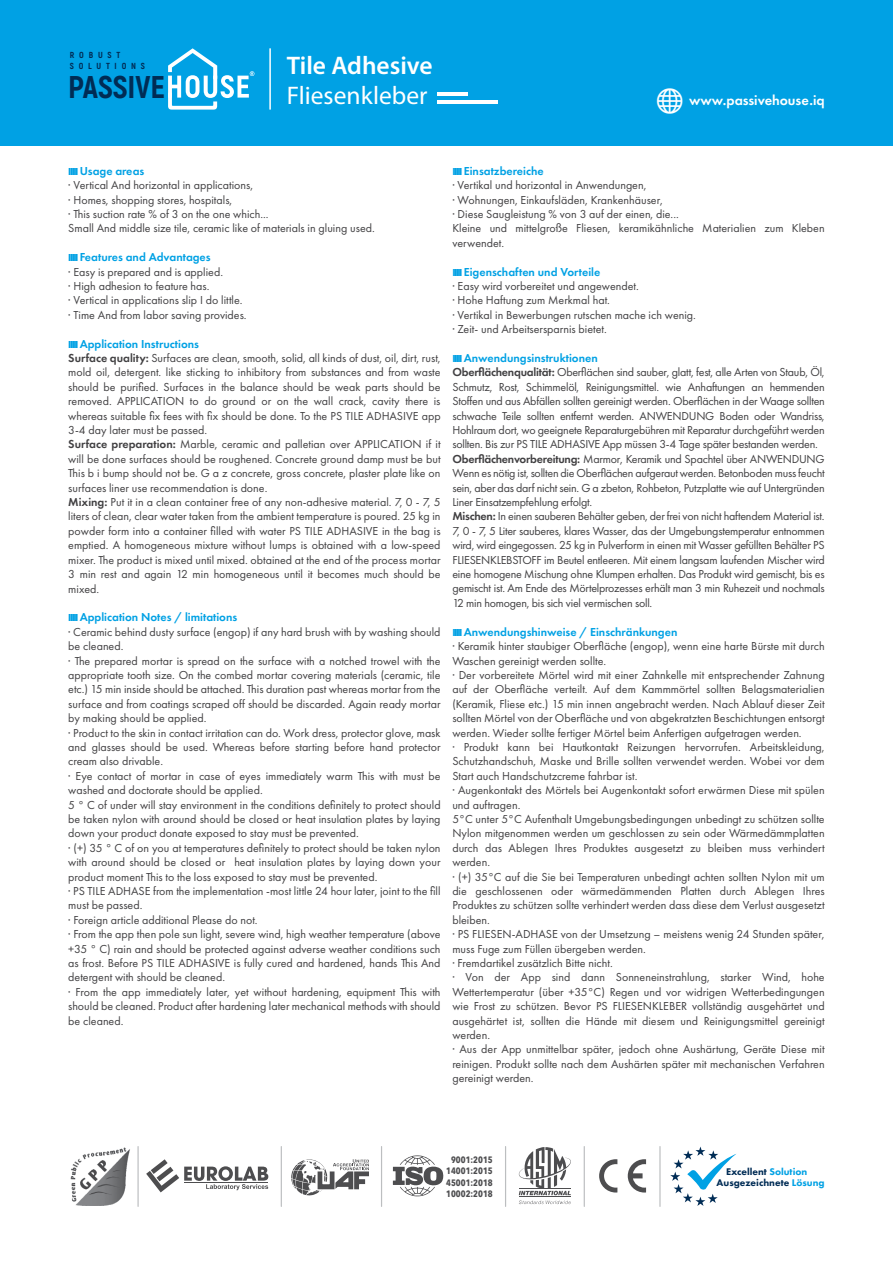
<style>
.page{position:relative;width:893px;height:1263px;background:#fff}
.page>*{position:absolute;margin:0;border:0;box-sizing:border-box;transform-origin:0 0}
.t1{font:800 31.35px "Akrobat";color:#002c55}
.t2{font:25.5px "Myriad Pro";color:#fff}
.t3{font:600 25.5px "Myriad Pro";color:#fff}
.t4{font:600 14.4px "Futura PT";color:#fff}
.t5{font:12px/14.4px "Futura PT";color:#414042}
.t6{font:12px/14.4px "Futura PT";letter-spacing:-.02em;color:#414042}
.t7{font:800 10.05px/11.1px "Futura PT";color:#002c55}
.t8{font:700 condensed 9.3px/11.1px "Avenir Next LT Pro";color:#4d4d4f;text-align:center}
.t9{font:800 8.7px/11.2px "Akrobat";letter-spacing:.55em;color:#002c55}
.s1{font-weight:700;font-size:10.5px;color:#00a1e4}
.s2{font-weight:600;color:#00a1e4}
.s3{font-weight:600}
.s4{color:#00a1e4}
</style>
<div class="page">
<div style="left:0;top:0;width:893px;height:146px;background:#00a1e4"></div>
<hr style="left:437px;top:93px;width:30px;height:3px;background:#fff">
<hr style="left:437px;top:100px;width:60px;height:3px;background:#fff">
<svg style="left:168px;top:48px;width:86px;height:62px"></svg>
<svg style="left:670px;top:1146px;width:66px;height:60px"></svg>
<img style="left:70px;top:1147px;width:60px;height:59px">
<svg style="left:518px;top:1147px;width:53px;height:57px"></svg>
<svg style="left:599px;top:1159px;width:18px;height:33px"></svg>
<svg style="left:628px;top:1159px;width:18px;height:33px"></svg>
<hr style="left:281px;top:1146px;width:1px;height:60px;background:#bcbec0">
<hr style="left:137px;top:1146px;width:2px;height:60px;background:#bcbec0">
<svg style="left:146px;top:1159px;width:122px;height:33px"></svg>
<hr style="left:381px;top:1146px;width:1px;height:60px;background:#bcbec0">
<hr style="left:505px;top:1146px;width:1px;height:60px;background:#bcbec0">
<hr style="left:659px;top:1146px;width:2px;height:60px;background:#bcbec0">
<hr style="left:584px;top:1146px;width:1px;height:60px;background:#bcbec0">
<svg style="left:291px;top:1159px;width:78px;height:36px"></svg>
<svg style="left:393px;top:1155px;width:51px;height:42px"></svg>
<hr style="left:269px;top:48px;width:2px;height:62px;background:#fff">
<p class="t9" style="left:70px;top:49px;width:77px">ROBUST<br>SOLUTIONS</p>
<h1 class="t1" style="left:68px;top:67px;width:98px">PASSIVE</h1>
<h2 class="t3" style="left:287px;top:49px;width:147px">Tile Adhesive</h2>
<h2 class="t2" style="left:287px;top:80px;width:142px">Fliesenkleber</h2>
<p class="t4" style="left:689px;top:91px;width:137px">www.passivehouse.iq</p>
<p class="t5" style="left:68px;top:164px;width:308px"><span class="s1">ІІІІІ</span> <span class="s2">Usage areas<br></span>· Vertical And horizontal in applications,<br>· Homes, shopping stores, hospitals,<br>· This suction rate % of 3 on the one which...<br>Small And middle size tile, ceramic like of materials in gluing used.</p>
<p class="t5" style="left:68px;top:250px;width:180px"><span class="s1">ІІІІІ</span> <span class="s2">Features and Advantages<br></span>· Easy is prepared and is applied.<br>· High adhesion to feature has.<br>· Vertical in applications slip I do little. · Time And from labor saving provides.</p>
<p class="t5" style="left:68px;top:336px;width:374px"><span class="s1">ІІІІІ</span> <span class="s2">Application Instructions<br></span><span class="s3">Surface quality:</span> Surfaces are clean, smooth, solid, all kinds of dust, oil, dirt, rust, mold oil, detergent. like sticking to inhibitory from substances and from waste should be purified. Surfaces in the balance should be weak parts should be removed. APPLICATION to do ground or on the wall crack, cavity there is whereas suitable fix fees with fix should be done. To the PS TILE ADHASIVE app 3-4 day later must be passed.<br><span class="s3">Surface preparation:</span> Marble, ceramic and palletian over APPLICATION if it will be done surfaces should be roughened. Concrete ground damp must be but This b i bump should not be. G a z concrete, gross concrete, plaster plate like on surfaces liner use recommendation is done.<br><span class="s3">Mixing:</span> Put it in a clean container free of any non-adhesive material. 7, 0 - 7, 5 liters of clean, clear water taken from the ambient temperature is poured. 25 kg in powder form into a container filled with water PS TILE ADHASIVE in the bag is emptied. A homogeneous mixture without lumps is obtained with a low-speed mixer. The product is mixed until mixed. obtained at the end of the process mortar 3 min rest and again 12 min homogeneous until it becomes much should be mixed.</p>
<p class="t5" style="left:68px;top:610px;width:374px"><span class="s1">ІІІІІ</span> <span class="s2">Application Notes / limitations<br></span>· Ceramic behind dusty surface (engop) if any hard brush with by washing should be cleaned.<br>· The prepared mortar is spread on the surface with a notched trowel with the appropriate tooth size. On the combed mortar covering materials (ceramic, tile etc.) 15 min inside should be attached. This duration past whereas mortar from the surface and from coatings scraped off should be discarded. Again ready mortar by making should be applied.<br>· Product to the skin in contact irritation can do. Work dress, protector glove, mask and glasses should be used. Whereas before starting before hand protector cream also drivable.<br>· Eye contact of mortar in case of eyes immediately warm This with must be washed and doctorate should be applied.<br>5 ° C of under will stay environment in the conditions definitely to protect should be taken nylon with around should be closed or heat insulation plates by laying down your product donate exposed to stay must be prevented.<br>· (+) 35 ° C of on you at temperatures definitely to protect should be taken nylon with around should be closed or heat insulation plates by laying down your product moment This to the loss exposed to stay must be prevented.<br>· PS TILE ADHASE from the implementation -most little 24 hour later, joint to the fill must be passed.<br>· Foreign article additional Please do not.<br>· From the app then pole sun light, severe wind, high weather temperature (above +35 ° C) rain and should be protected against adverse weather conditions such as frost. Before PS TILE ADHASIVE is fully cured and hardened, hands This And detergent with should be cleaned.<br>· From the app immediately later, yet without hardening, equipment This with should be cleaned. Product after hardening later mechanical methods with should be cleaned.</p>
<p class="t5" style="left:452px;top:164px;width:374px"><span class="s1">ІІІІІ</span> <span class="s2">Einsatzbereiche<br></span>· Vertikal und horizontal in Anwendungen,<br>· Wohnungen, Einkaufsläden, Krankenhäuser,<br>· Diese Saugleistung % von 3 auf der einen, die...<br>Kleine und mittelgroße Fliesen, keramikähnliche Materialien zum Kleben verwendet.</p>
<p class="t5" style="left:452px;top:264px;width:245px"><span class="s1">ІІІІІ</span> <span class="s2">Eigenschaften und Vorteile<br></span>· Easy wird vorbereitet und angewendet.<br>· Hohe Haftung zum Merkmal hat.<br>· Vertikal in Bewerbungen rutschen mache ich wenig. · Zeit- und Arbeitsersparnis bietet.</p>
<p class="t6" style="left:452px;top:351px;width:374px"><span class="s1">ІІІІІ</span> <span class="s2">Anwendungsinstruktionen<br></span><span class="s3">Oberflächenqualität:</span> Oberflächen sind sauber, glatt, fest, alle Arten von Staub, Öl, Schmutz, Rost, Schimmelöl, Reinigungsmittel. wie Anhaftungen an hemmenden Stoffen und aus Abfällen sollten gereinigt werden. Oberflächen in der Waage sollten schwache Teile sollten entfernt werden. ANWENDUNG Boden oder Wandriss, Hohlraum dort, wo geeignete Reparaturgebühren mit Reparatur durchgeführt werden sollten. Bis zur PS TILE ADHASIVE App müssen 3-4 Tage später bestanden werden.<br><span class="s3">Oberflächenvorbereitung:</span> Marmor, Keramik und Spachtel über ANWENDUNG Wenn es nötig ist, sollten die Oberflächen aufgeraut werden. Betonboden muss feucht sein, aber das darf nicht sein. G a zbeton, Rohbeton, Putzplatte wie auf Untergründen Liner Einsatzempfehlung erfolgt.<br><span class="s3">Mischen:</span> In einen sauberen Behälter geben, der frei von nicht haftendem Material ist.<br>7, 0 - 7, 5 Liter sauberes, klares Wasser, das der Umgebungstemperatur entnommen wird, wird eingegossen. 25 kg in Pulverform in einen mit Wasser gefüllten Behälter PS FLIESENKLEBSTOFF im Beutel entleeren. Mit einem langsam laufenden Mischer wird eine homogene Mischung ohne Klumpen erhalten. Das Produkt wird gemischt, bis es gemischt ist. Am Ende des Mörtelprozesses erhält man 3 min Ruhezeit und nochmals 12 min homogen, bis sich viel vermischen soll.</p>
<p class="t5" style="left:452px;top:624px;width:374px"><span class="s1">ІІІІІ</span> <span class="s2">Anwendungshinweise / Einschränkungen<br></span>· Keramik hinter staubiger Oberfläche (engop), wenn eine harte Bürste mit durch Waschen gereinigt werden sollte.<br>· Der vorbereitete Mörtel wird mit einer Zahnkelle mit entsprechender Zahnung auf der Oberfläche verteilt. Auf dem Kammmörtel sollten Belagsmaterialien (Keramik, Fliese etc.) 15 min innen angebracht werden. Nach Ablauf dieser Zeit sollten Mörtel von der Oberfläche und von abgekratzten Beschichtungen entsorgt werden. Wieder sollte fertiger Mörtel beim Anfertigen aufgetragen werden.<br>· Produkt kann bei Hautkontakt Reizungen hervorrufen. Arbeitskleidung, Schutzhandschuh, Maske und Brille sollten verwendet werden. Wobei vor dem Start auch Handschutzcreme fahrbar ist.<br>· Augenkontakt des Mörtels bei Augenkontakt sofort erwärmen Diese mit spülen und auftragen.<br>5°C unter 5°C Aufenthalt Umgebungsbedingungen unbedingt zu schützen sollte Nylon mitgenommen werden um geschlossen zu sein oder Wärmedämmplatten durch das Ablegen Ihres Produktes ausgesetzt zu bleiben muss verhindert werden.<br>· (+) 35°C auf die Sie bei Temperaturen unbedingt achten sollten Nylon mit um die geschlossenen oder wärmedämmenden Platten durch Ablegen Ihres Produktes zu schützen sollte verhindert werden dass diese dem Verlust ausgesetzt bleiben.<br>· PS FLIESEN-ADHASE von der Umsetzung – meistens wenig 24 Stunden später, muss Fuge zum Füllen übergeben werden.<br>· Fremdartikel zusätzlich Bitte nicht.<br>· Von der App sind dann Sonneneinstrahlung, starker Wind, hohe Wettertemperatur (über +35°C) Regen und vor widrigen Wetterbedingungen wie Frost zu schützen. Bevor PS FLIESENKLEBER vollständig ausgehärtet und ausgehärtet ist, sollten die Hände mit diesem und Reinigungsmittel gereinigt werden.<br>· Aus der App unmittelbar später, jedoch ohne Aushärtung, Geräte Diese mit reinigen. Produkt sollte nach dem Aushärten später mit mechanischen Verfahren gereinigt werden.</p>
<p class="t8" style="left:446px;top:1154px;width:48px">9001:2015<br>14001:2015<br>45001:2018<br>10002:2018</p>
<p class="t7" style="left:716px;top:1165px;width:110px;text-indent:10px">Excellent <span class="s4">Solution<br></span>Ausgezeichnete <span class="s4">Lösung</span></p>
</div>
